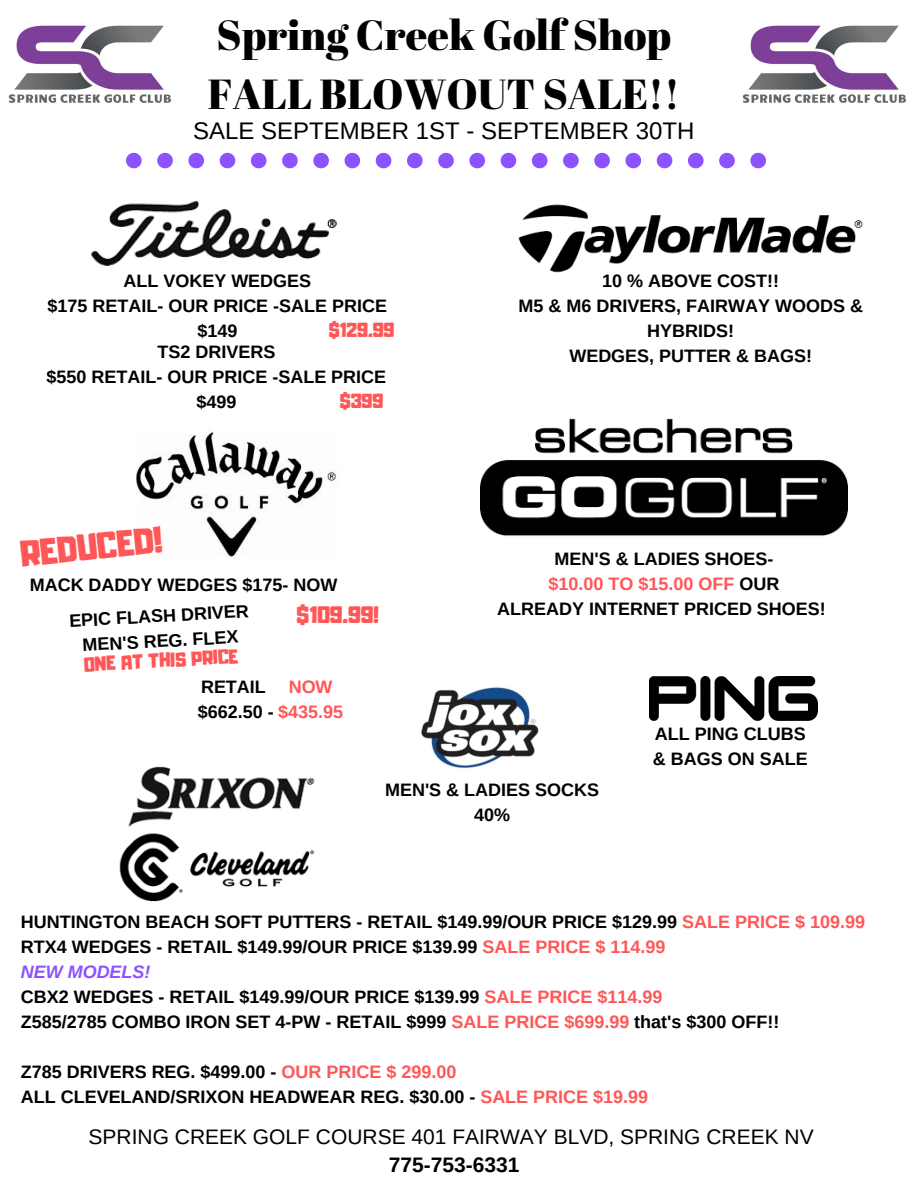
<style>
.page{position:relative;width:918px;height:1188px;background:#fff}
.page>*{position:absolute;margin:0;border:0;box-sizing:border-box;transform-origin:0 0}
.t1{font:42px/58.5px "Abril Fatface";color:#000}
.t2{font:32.7px "Adumu";color:#ff5757}
.t3{font:24px "Arimo";color:#000}
.t4{font:21px "Arimo";color:#000}
.t5{font:700 21px "Arimo";color:#000}
.t6{font:21px "Adumu";color:#ff5757}
.t7{font:700 18px/25px "Arimo";color:#000;text-align:center}
.t8{font:18px "Adumu";color:#ff5757}
.t9{font:700 18px "Arimo";color:#ff5757}
.s1{color:#ff5757}
.s2{font-style:italic;color:#8c52ff}
</style>
<div class="page">
<img style="left:650px;top:676px;width:167px;height:44px">
<img style="left:518px;top:204px;width:345px;height:69px">
<img style="left:480px;top:418px;width:367px;height:118px">
<img style="left:91px;top:200px;width:246px;height:66px">
<img style="left:136px;top:431px;width:203px;height:126px">
<img style="left:8px;top:25px;width:164px;height:78px">
<img style="left:119px;top:766px;width:196px;height:136px">
<img style="left:421px;top:687px;width:118px;height:82px">
<img style="left:742px;top:25px;width:165px;height:78px">
<svg style="left:126px;top:153px;width:16px;height:15px"></svg>
<svg style="left:157px;top:153px;width:16px;height:15px"></svg>
<svg style="left:188px;top:153px;width:16px;height:15px"></svg>
<svg style="left:220px;top:153px;width:15px;height:15px"></svg>
<svg style="left:251px;top:153px;width:15px;height:15px"></svg>
<svg style="left:282px;top:153px;width:16px;height:15px"></svg>
<svg style="left:313px;top:153px;width:16px;height:15px"></svg>
<svg style="left:345px;top:153px;width:15px;height:15px"></svg>
<svg style="left:376px;top:153px;width:15px;height:15px"></svg>
<svg style="left:407px;top:153px;width:16px;height:15px"></svg>
<svg style="left:438px;top:153px;width:16px;height:15px"></svg>
<svg style="left:469px;top:153px;width:16px;height:15px"></svg>
<svg style="left:501px;top:153px;width:15px;height:15px"></svg>
<svg style="left:532px;top:153px;width:15px;height:15px"></svg>
<svg style="left:563px;top:153px;width:16px;height:15px"></svg>
<svg style="left:594px;top:153px;width:16px;height:15px"></svg>
<svg style="left:626px;top:153px;width:15px;height:15px"></svg>
<svg style="left:657px;top:153px;width:15px;height:15px"></svg>
<svg style="left:688px;top:153px;width:16px;height:15px"></svg>
<svg style="left:719px;top:153px;width:16px;height:15px"></svg>
<svg style="left:750px;top:153px;width:16px;height:15px"></svg>
<h1 class="t1" style="left:208px;top:5px;width:473px">Spring Creek Golf Shop<br>FALL BLOWOUT SALE!!</h1>
<h3 class="t3" style="left:193px;top:118px;width:503px">SALE SEPTEMBER 1ST - SEPTEMBER 30TH</h3>
<p class="t7" style="left:47px;top:268px;width:341px">ALL VOKEY WEDGES<br>$175 RETAIL- OUR PRICE -SALE PRICE $149</p>
<p class="t8" style="left:329px;top:315px;width:67px">$129.99</p>
<p class="t7" style="left:47px;top:339px;width:341px">TS2 DRIVERS<br>$550 RETAIL- OUR PRICE -SALE PRICE $499</p>
<p class="t8" style="left:340px;top:386px;width:45px">$399</p>
<h2 class="t2" style="left:18px;top:527px;width:144px;rotate:-6deg">REDUCED!</h2>
<p class="t7" style="left:30px;top:572px;width:309px">MACK DADDY WEDGES $175- NOW</p>
<p class="t7" style="left:69px;top:608px;width:181px;rotate:-3deg">EPIC FLASH DRIVER</p>
<p class="t6" style="left:297px;top:597px;width:84px">$109.99!</p>
<p class="t7" style="left:82px;top:632px;width:158px;rotate:-3deg">MEN'S REG. FLEX</p>
<p class="t8" style="left:83px;top:649px;width:156px;rotate:-3deg">ONE AT THIS PRICE</p>
<p class="t7" style="left:198px;top:675px;width:147px;line-height:24.3px;text-align:left">RETAIL<br>$662.50 - <span class="s1">$435.95</span></p>
<p class="t9" style="left:289px;top:677px;width:45px">NOW</p>
<p class="t7" style="left:518px;top:268px;width:346px">10 % ABOVE COST!!<br>M5 &amp; M6 DRIVERS, FAIRWAY WOODS &amp;<br>HYBRIDS!<br>WEDGES, PUTTER &amp; BAGS!</p>
<p class="t7" style="left:497px;top:546px;width:330px">MEN'S &amp; LADIES SHOES-<br><span class="s1">$10.00 TO $15.00 OFF</span> OUR<br>ALREADY INTERNET PRICED SHOES!</p>
<p class="t7" style="left:653px;top:722px;width:156px;text-align:left">ALL PING CLUBS &amp; BAGS ON SALE</p>
<p class="t7" style="left:385px;top:777px;width:216px">MEN'S &amp; LADIES SOCKS<br>40%</p>
<p class="t7" style="left:21px;top:909px;width:846px;text-align:left">HUNTINGTON BEACH SOFT PUTTERS - RETAIL $149.99/OUR PRICE $129.99 <span class="s1">SALE PRICE $ 109.99<br></span>RTX4 WEDGES - RETAIL $149.99/OUR PRICE $139.99 <span class="s1">SALE PRICE $ 114.99<br></span><span class="s2">NEW MODELS!<br></span>CBX2 WEDGES - RETAIL $149.99/OUR PRICE $139.99 <span class="s1">SALE PRICE $114.99<br></span>Z585/2785 COMBO IRON SET 4-PW - RETAIL $999 <span class="s1">SALE PRICE $699.99</span> that's $300 OFF!!</p>
<p class="t7" style="left:21px;top:1059px;width:629px;text-align:left">Z785 DRIVERS REG. $499.00 - <span class="s1">OUR PRICE $ 299.00<br></span>ALL CLEVELAND/SRIXON HEADWEAR REG. $30.00 - <span class="s1">SALE PRICE $19.99</span></p>
<p class="t4" style="left:89px;top:1125px;width:727px">SPRING CREEK GOLF COURSE 401 FAIRWAY BLVD, SPRING CREEK NV</p>
<p class="t5" style="left:389px;top:1153px;width:132px">775-753-6331</p>
</div>
